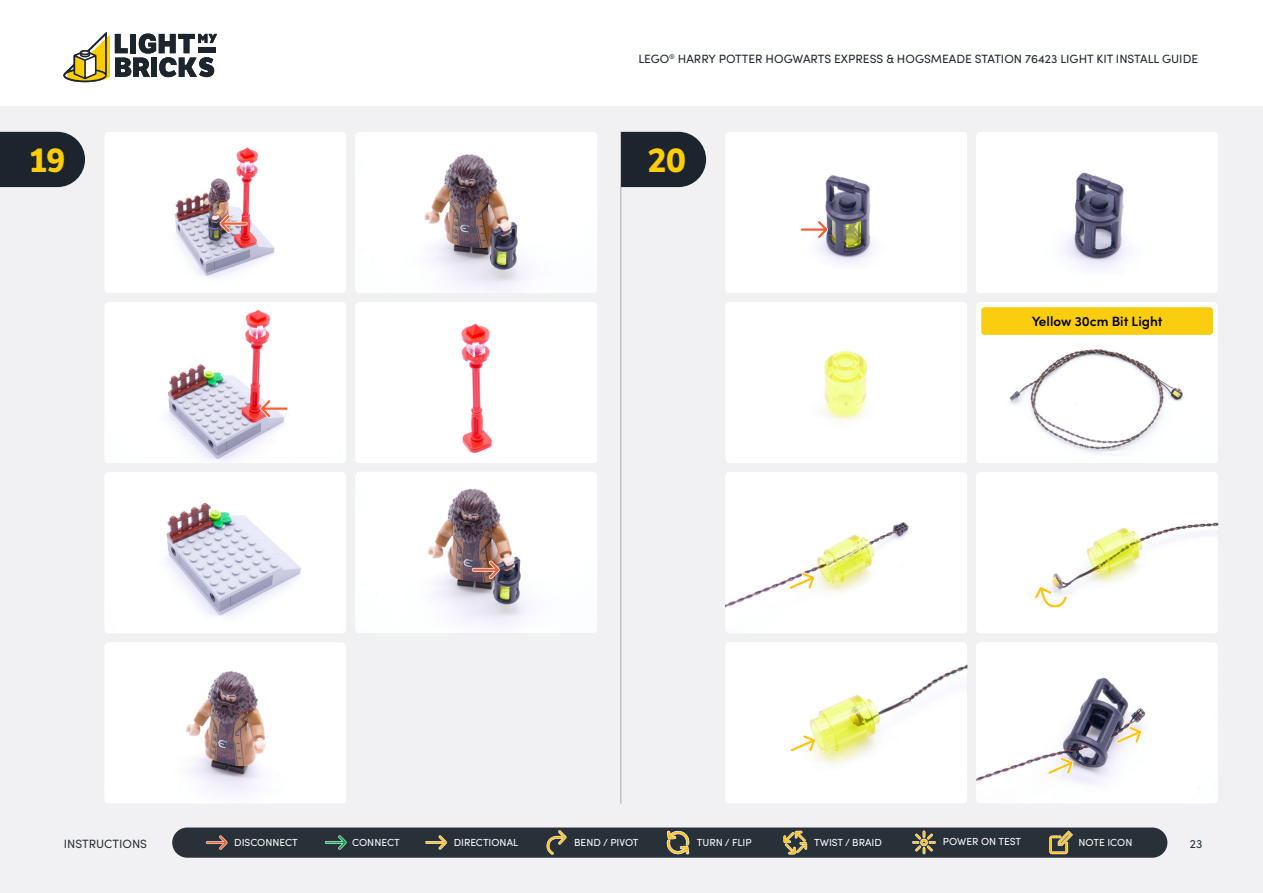
<style>
.page{position:relative;width:1263px;height:893px;background:#fff}
.page>*{position:absolute;margin:0;border:0;box-sizing:border-box;transform-origin:0 0}
.t1{font:700 33px "LFT Etica";color:#ffcd03}
.t2{font:600 13.5px "Sofia Pro";color:#000}
.t3{font:12px "Sofia Pro";color:#1c252d}
.t4{font:12px "Sofia Pro";color:#283038}
.t5{font:10.2px "Sofia Pro";color:#fff}
</style>
<div class="page">
<div style="left:0;top:106px;width:1263px;height:787px;background:#f1f1f3"></div>
<hr style="left:621px;top:132px;width:1px;height:672px;background:#000">
<div style="left:172px;top:827px;width:995px;height:31px;background:#283038;border-radius:15px"></div>
<svg style="left:783px;top:831px;width:24px;height:23px"></svg>
<svg style="left:206px;top:835px;width:22px;height:15px"></svg>
<svg style="left:325px;top:835px;width:22px;height:15px"></svg>
<svg style="left:425px;top:835px;width:22px;height:15px"></svg>
<svg style="left:546px;top:830px;width:21px;height:25px"></svg>
<svg style="left:1049px;top:830px;width:24px;height:24px"></svg>
<svg style="left:912px;top:830px;width:24px;height:24px"></svg>
<svg style="left:666px;top:830px;width:24px;height:25px"></svg>
<svg style="left:63px;top:32px;width:154px;height:50px"></svg>
<svg style="left:0;top:132px;width:85px;height:55px;background:#2a333a"></svg>
<svg style="left:621px;top:132px;width:85px;height:55px;background:#2a323a"></svg>
<img style="left:355px;top:132px;width:242px;height:161px">
<div style="left:355px;top:302px;width:242px;height:161px;background:#fff"></div>
<img style="left:355px;top:472px;width:242px;height:161px">
<img style="left:105px;top:132px;width:241px;height:161px">
<img style="left:105px;top:302px;width:241px;height:161px">
<img style="left:976px;top:302px;width:242px;height:161px">
<div style="left:981px;top:307px;width:232px;height:28px;background:#fbcd10;border-radius:3px"></div>
<img style="left:976px;top:132px;width:242px;height:161px">
<img style="left:976px;top:472px;width:242px;height:161px">
<img style="left:725px;top:132px;width:242px;height:161px">
<img style="left:105px;top:472px;width:241px;height:161px">
<img style="left:725px;top:472px;width:242px;height:161px">
<img style="left:725px;top:302px;width:242px;height:161px">
<img style="left:105px;top:643px;width:241px;height:160px">
<img style="left:725px;top:643px;width:242px;height:160px">
<img style="left:976px;top:643px;width:242px;height:160px">
<svg style="left:789px;top:572px;width:26px;height:18px"></svg>
<svg style="left:790px;top:735px;width:26px;height:17px"></svg>
<svg style="left:1047px;top:757px;width:27px;height:18px"></svg>
<svg style="left:1116px;top:726px;width:26px;height:18px"></svg>
<svg style="left:260px;top:399px;width:28px;height:19px"></svg>
<svg style="left:219px;top:214px;width:29px;height:19px"></svg>
<svg style="left:472px;top:561px;width:28px;height:18px"></svg>
<svg style="left:800px;top:220px;width:28px;height:19px"></svg>
<svg style="left:1034px;top:586px;width:33px;height:23px"></svg>
<p class="t3" style="left:638px;top:50px;width:561px">LEGO<sup>®</sup> HARRY POTTER HOGWARTS EXPRESS &amp; HOGSMEADE STATION 76423 LIGHT KIT INSTALL GUIDE</p>
<h1 class="t1" style="left:30px;top:140px;width:37px">19</h1>
<h1 class="t1" style="left:648px;top:140px;width:40px">20</h1>
<h2 class="t2" style="left:1032px;top:311px;width:132px">Yellow 30cm Bit Light</h2>
<p class="t4" style="left:64px;top:835px;width:85px">INSTRUCTIONS</p>
<p class="t5" style="left:234px;top:835px;width:65px">DISCONNECT</p>
<p class="t5" style="left:352px;top:835px;width:49px">CONNECT</p>
<p class="t5" style="left:454px;top:835px;width:66px">DIRECTIONAL</p>
<p class="t5" style="left:574px;top:835px;width:66px">BEND / PIVOT</p>
<p class="t5" style="left:697px;top:835px;width:56px">TURN / FLIP</p>
<p class="t5" style="left:814px;top:835px;width:69px">TWIST / BRAID</p>
<p class="t5" style="left:943px;top:834px;width:80px">POWER ON TEST</p>
<p class="t5" style="left:1078px;top:835px;width:55px">NOTE ICON</p>
<p class="t4" style="left:1190px;top:835px;width:14px">23</p>
</div>
